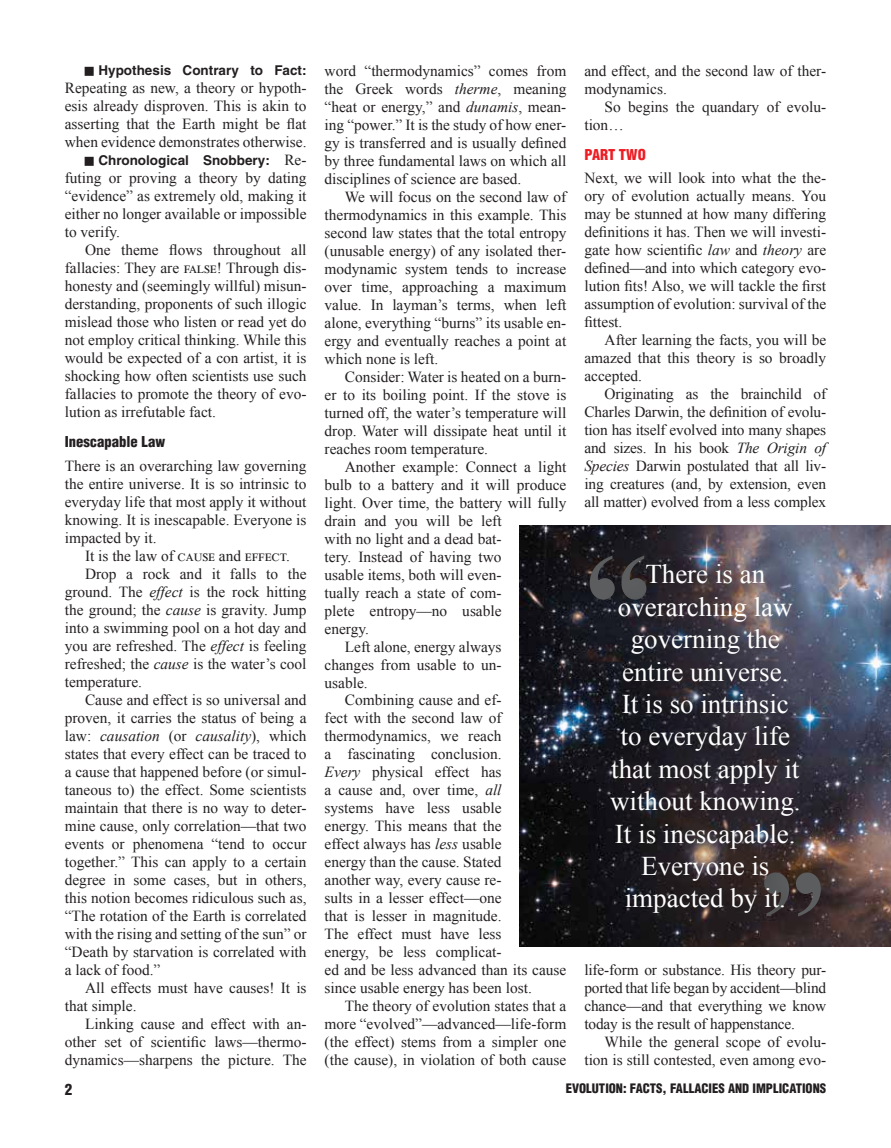
<style>
.page{position:relative;width:891px;height:1148px;background:#fff}
.page>*{position:absolute;margin:0;border:0;box-sizing:border-box;transform-origin:0 0}
.t1{font:700 135px "Times New Roman";color:#5b5d5e}
.t2{font:27px/32.4px "Times New Roman";color:#fff;text-align:center}
.t3{font:15.3px/18px "Times New Roman";color:#231f20;text-align:justify}
.t4{font:italic 15.3px "Times New Roman";color:#231f20}
.t5{font:900 condensed 15px "Helvetica";color:#231f20}
.t6{font:900 condensed 14.7px "Helvetica";color:#231f20}
.t7{font:900 condensed 14.7px "Helvetica";color:#ed1d24}
.t8{font:700 13.5px "Helvetica";color:#231f20}
.t9{font:900 condensed 12.75px "Helvetica";color:#231f20}
.s1{font-family:"Times New Roman";font-weight:400;font-size:15.3px}
.s2{font-style:italic}
.s3{font-style:normal}
</style>
<div class="page">
<img style="left:520px;top:525px;width:371px;height:421px">
<svg style="left:596px;top:549px;width:225px;height:386px;background:#312d35"></svg>
<p class="t8" style="left:98px;top:62px;width:210px">Hypothesis Contrary to Fact:</p>
<p class="t3" style="left:65px;top:79px;width:243px">Repeating as new, a theory or hypoth&shy;esis already disproven. This is akin to asserting that the Earth might be flat when evidence demonstrates otherwise.</p>
<p class="t8" style="left:98px;top:152px;width:210px">Chronological Snobbery: <span class="s1">Re-</span></p>
<p class="t3" style="left:65px;top:169px;width:243px">futing or proving a theory by dating “evidence” as extremely old, making it either no longer available or impossible to verify.</p>
<p class="t3" style="left:65px;top:240px;width:243px;text-indent:20px">One theme flows throughout all fallacies: They are false! Through dis&shy;honesty and (seemingly willful) misun&shy;derstanding, proponents of such illogic mislead those who listen or read yet do not employ critical thinking. While this would be expected of a con artist, it is shocking how often scientists use such fallacies to promote the theory of evo&shy;lution as irrefutable fact.</p>
<p class="t6" style="left:65px;top:432px;width:102px">Inescapable Law</p>
<p class="t3" style="left:65px;top:456px;width:243px">There is an overarching law governing the entire universe. It is so intrinsic to everyday life that most apply it without knowing. It is inescapable. Everyone is impacted by it.</p>
<p class="t3" style="left:85px;top:546px;width:206px">It is the law of cause and effect.</p>
<p class="t3" style="left:85px;top:564px;width:223px">Drop a rock and it falls to the</p>
<p class="t3" style="left:65px;top:582px;width:243px">ground. The <span class="s2">effect</span> is the rock hitting</p>
<p class="t3" style="left:65px;top:600px;width:243px">the ground; the <span class="s2">cause</span> is gravity. Jump</p>
<p class="t3" style="left:65px;top:618px;width:243px">into a swimming pool on a hot day and</p>
<p class="t3" style="left:65px;top:636px;width:243px">you are refreshed. The <span class="s2">effect</span> is feeling</p>
<p class="t3" style="left:65px;top:654px;width:243px">refreshed; the <span class="s2">cause</span> is the water’s cool</p>
<p class="t3" style="left:65px;top:672px;width:79px">temperature.</p>
<p class="t3" style="left:85px;top:690px;width:223px">Cause and effect is so universal and</p>
<p class="t3" style="left:65px;top:708px;width:243px">proven, it carries the status of being a</p>
<p class="t4" style="left:65px;top:725px;width:243px"><span class="s3">law:</span> causation <span class="s3">(or</span> causality<span class="s3">), which</span></p>
<p class="t3" style="left:65px;top:744px;width:243px">states that every effect can be traced to</p>
<p class="t3" style="left:65px;top:762px;width:243px">a cause that happened before (or simul-</p>
<p class="t3" style="left:65px;top:780px;width:243px">taneous to) the effect. Some scientists</p>
<p class="t3" style="left:65px;top:798px;width:243px">maintain that there is no way to deter-</p>
<p class="t3" style="left:65px;top:816px;width:243px">mine cause, only correlation—that two</p>
<p class="t3" style="left:65px;top:834px;width:243px">events or phenomena “tend to occur</p>
<p class="t3" style="left:65px;top:852px;width:243px">together.” This can apply to a certain</p>
<p class="t3" style="left:65px;top:870px;width:243px">degree in some cases, but in others,</p>
<p class="t3" style="left:65px;top:888px;width:243px">this notion becomes ridiculous such as,</p>
<p class="t3" style="left:65px;top:906px;width:243px">“The rotation of the Earth is correlated</p>
<p class="t3" style="left:65px;top:924px;width:243px">with the rising and setting of the sun” or</p>
<p class="t3" style="left:65px;top:942px;width:243px">“Death by starvation is correlated with</p>
<p class="t3" style="left:65px;top:960px;width:97px">a lack of food.”</p>
<p class="t3" style="left:85px;top:978px;width:223px">All effects must have causes! It is</p>
<p class="t3" style="left:65px;top:996px;width:73px">that simple.</p>
<p class="t3" style="left:85px;top:1014px;width:223px">Linking cause and effect with an-</p>
<p class="t3" style="left:65px;top:1032px;width:243px">other set of scientific laws—thermo-</p>
<p class="t3" style="left:65px;top:1050px;width:243px">dynamics—sharpens the picture. The</p>
<p class="t3" style="left:325px;top:61px;width:243px">word “thermodynamics” comes from the Greek words <span class="s2">therme</span>, meaning “heat or energy,” and <span class="s2">dunamis</span>, mean&shy;ing “power.” It is the study of how ener&shy;gy is transferred and is usually defined by three fundamental laws on which all disciplines of science are based.</p>
<p class="t3" style="left:325px;top:187px;width:243px;text-indent:20px">We will focus on the second law of thermodynamics in this example. This second law states that the total entropy (unusable energy) of any isolated ther&shy;modynamic system tends to increase over time, approaching a maximum value. In layman’s terms, when left alone, everything “burns” its usable en&shy;ergy and eventually reaches a point at which none is left.</p>
<p class="t3" style="left:325px;top:367px;width:243px;text-indent:20px">Consider: Water is heated on a burn&shy;er to its boiling point. If the stove is turned off, the water’s temperature will drop. Water will dissipate heat until it reaches room temperature.</p>
<p class="t3" style="left:345px;top:457px;width:223px">Another example: Connect a light</p>
<p class="t3" style="left:325px;top:475px;width:243px">bulb to a battery and it will produce</p>
<p class="t3" style="left:325px;top:493px;width:243px">light. Over time, the battery will fully</p>
<p class="t3" style="left:325px;top:511px;width:178px">drain and you will be left</p>
<p class="t3" style="left:325px;top:529px;width:178px">with no light and a dead bat-</p>
<p class="t3" style="left:325px;top:547px;width:178px">tery. Instead of having two</p>
<p class="t3" style="left:325px;top:565px;width:178px">usable items, both will even-</p>
<p class="t3" style="left:325px;top:583px;width:178px">tually reach a state of com-</p>
<p class="t3" style="left:325px;top:601px;width:178px">plete entropy—no usable</p>
<p class="t3" style="left:325px;top:619px;width:46px">energy.</p>
<p class="t3" style="left:345px;top:637px;width:158px">Left alone, energy always</p>
<p class="t3" style="left:325px;top:655px;width:178px">changes from usable to un-</p>
<p class="t3" style="left:325px;top:673px;width:45px">usable.</p>
<p class="t3" style="left:345px;top:691px;width:158px">Combining cause and ef-</p>
<p class="t3" style="left:325px;top:709px;width:178px">fect with the second law of</p>
<p class="t3" style="left:325px;top:727px;width:178px">thermodynamics, we reach</p>
<p class="t3" style="left:325px;top:745px;width:178px">a fascinating conclusion.</p>
<p class="t3" style="left:325px;top:763px;width:178px"><span class="s2">Every</span> physical effect has</p>
<p class="t3" style="left:325px;top:781px;width:178px">a cause and, over time, <span class="s2">all</span></p>
<p class="t3" style="left:325px;top:799px;width:178px">systems have less usable</p>
<p class="t3" style="left:325px;top:817px;width:178px">energy. This means that the</p>
<p class="t3" style="left:325px;top:834px;width:178px">effect always has <span class="s2">less</span> usable</p>
<p class="t3" style="left:325px;top:852px;width:178px">energy than the cause. Stated</p>
<p class="t3" style="left:325px;top:870px;width:178px">another way, every cause re-</p>
<p class="t3" style="left:325px;top:888px;width:178px">sults in a lesser effect—one</p>
<p class="t3" style="left:325px;top:906px;width:178px">that is lesser in magnitude.</p>
<p class="t3" style="left:325px;top:924px;width:178px">The effect must have less</p>
<p class="t3" style="left:325px;top:942px;width:178px">energy, be less complicat-</p>
<p class="t3" style="left:325px;top:960px;width:243px">ed and be less advanced than its cause</p>
<p class="t3" style="left:325px;top:978px;width:209px">since usable energy has been lost.</p>
<p class="t3" style="left:345px;top:996px;width:223px">The theory of evolution states that a</p>
<p class="t3" style="left:325px;top:1014px;width:243px">more “evolved”—advanced—life-form</p>
<p class="t3" style="left:325px;top:1032px;width:243px">(the effect) stems from a simpler one</p>
<p class="t3" style="left:325px;top:1050px;width:243px">(the cause), in violation of both cause</p>
<p class="t3" style="left:584px;top:61px;width:243px">and effect, and the second law of ther&shy;modynamics.</p>
<p class="t3" style="left:584px;top:97px;width:243px;text-indent:20px">So begins the quandary of evolu&shy;tion…</p>
<p class="t7" style="left:584px;top:145px;width:63px">PART TWO</p>
<p class="t3" style="left:584px;top:169px;width:243px">Next, we will look into what the the&shy;ory of evolution actually means. You may be stunned at how many differing definitions it has. Then we will investi&shy;gate how scientific <span class="s2">law</span> and <span class="s2">theory</span> are defined—and into which category evo&shy;lution fits! Also, we will tackle the first assumption of evolution: survival of the fittest.</p>
<p class="t3" style="left:584px;top:331px;width:243px;text-indent:20px">After learning the facts, you will be amazed that this theory is so broadly accepted.</p>
<p class="t3" style="left:584px;top:385px;width:243px;text-indent:20px">Originating as the brainchild of Charles Darwin, the definition of evolu&shy;tion has itself evolved into many shapes and sizes. In his book <span class="s2">The Origin of Species</span> Darwin postulated that all liv&shy;ing creatures (and, by extension, even all matter) evolved from a less complex</p>
<h1 class="t1" style="left:584px;top:504px;width:69px">“</h1>
<h2 class="t2" style="left:610px;top:557px;width:192px">There is an overarching law governing the entire universe.<br>It is so intrinsic to everyday life that most apply it without knowing.<br>It is inescapable.<br>Everyone is impacted by it.</h2>
<h1 class="t1" style="left:826px;top:967px;width:69px;rotate:-180deg">“</h1>
<p class="t3" style="left:584px;top:960px;width:243px">life-form or substance. His theory pur&shy;ported that life began by accident—blind chance—and that everything we know today is the result of happenstance.</p>
<p class="t3" style="left:584px;top:1032px;width:243px;text-align:right">While the general scope of evolu&shy;tion is still contested, even among evo-</p>
<p class="t5" style="left:65px;top:1080px;width:9px">2</p>
<p class="t9" style="left:566px;top:1080px;width:262px">EVOLUTION: FACTS, FALLACIES AND IMPLICATIONS</p>
</div>
